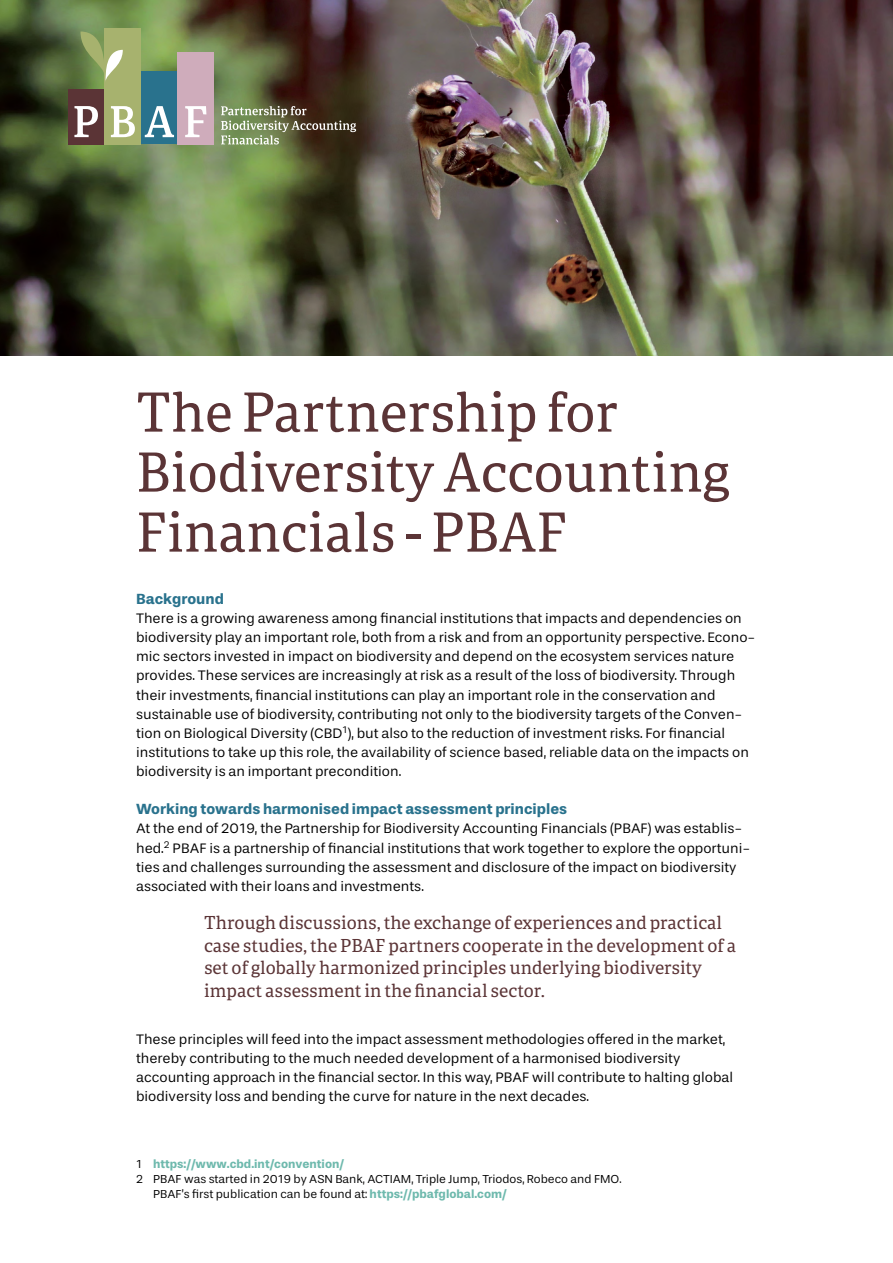
<style>
.page{position:relative;width:893px;height:1263px;background:#fff}
.page>*{position:absolute;margin:0;border:0;box-sizing:border-box;transform-origin:0 0}
.t1{font:54px/60px "Portada";color:#5b3436}
.t2{font:18px/22.5px "Portada";color:#5b3436}
.t3{font:700 15px "Stevie Sans";color:#29728d}
.t4{font:14.25px/19.2px "Stevie Sans";color:#000}
.t5{font:12px "Stevie Sans";color:#000}
.t6{font:700 12px "Stevie Sans";color:#6eb9ad}
.s1{font-weight:400;color:#000}
.s2{font-weight:700;color:#6eb9ad}
</style>
<div class="page">
<img style="left:0;top:0;width:893px;height:355px">
<div style="left:68px;top:89px;width:37px;height:55px;background:#5b3436"></div>
<div style="left:105px;top:28px;width:36px;height:116px;background:#a7b26e"></div>
<div style="left:141px;top:71px;width:36px;height:73px;background:#29728d"></div>
<div style="left:177px;top:52px;width:37px;height:92px;background:#cfacbb"></div>
<svg style="left:37px;top:32px;width:86px;height:52px"></svg>
<svg style="left:185px;top:106px;width:21px;height:31px"></svg>
<svg style="left:74px;top:106px;width:24px;height:31px"></svg>
<svg style="left:111px;top:106px;width:24px;height:31px"></svg>
<svg style="left:145px;top:106px;width:29px;height:31px"></svg>
<svg style="left:221px;top:106px;width:135px;height:38px;background:#6f7053"></svg>
<h1 class="t1" style="left:136px;top:380px;width:595px">The Partnership for<br>Biodiversity Accounting<br>Financials - PBAF</h1>
<p class="t3" style="left:136px;top:591px;width:89px">Background</p>
<p class="t4" style="left:136px;top:609px;width:621px">There is a growing awareness among financial institutions that impacts and dependencies on biodiversity play an important role, both from a risk and from an opportunity perspective. Econo&shy;mic sectors invested in impact on biodiversity and depend on the ecosystem services nature provides. These services are increasingly at risk as a result of the loss of biodiversity. Through their investments, financial institutions can play an important role in the conservation and sustainable use of biodiversity, contributing not only to the biodiversity targets of the Conven&shy;tion on Biological Diversity (CBD<sup>1</sup>), but also to the reduction of investment risks. For financial institutions to take up this role, the availability of science based, reliable data on the impacts on biodiversity is an important precondition.</p>
<p class="t3" style="left:136px;top:801px;width:433px">Working towards harmonised impact assessment principles</p>
<p class="t4" style="left:136px;top:820px;width:616px">At the end of 2019, the Partnership for Biodiversity Accounting Financials (PBAF) was establis&shy;hed.<sup>2</sup> PBAF is a partnership of financial institutions that work together to explore the opportuni&shy;ties and challenges surrounding the assessment and disclosure of the impact on biodiversity associated with their loans and investments.</p>
<p class="t2" style="left:204px;top:911px;width:534px">Through discussions, the exchange of experiences and practical case studies, the PBAF partners cooperate in the development of a set of globally harmonized principles underlying biodiversity impact assessment in the financial sector.</p>
<p class="t4" style="left:136px;top:1030px;width:599px">These principles will feed into the impact assessment methodologies offered in the market, thereby contributing to the much needed development of a harmonised biodiversity accounting approach in the financial sector. In this way, PBAF will contribute to halting global biodiversity loss and bending the curve for nature in the next decades.</p>
<p class="t6" style="left:136px;top:1157px;width:209px"><span class="s1">1</span> https://www.cbd.int/convention/</p>
<p class="t5" style="left:136px;top:1172px;width:487px">2 PBAF was started in 2019 by ASN Bank, ACTIAM, Triple Jump, Triodos, Robeco and FMO.</p>
<p class="t5" style="left:153px;top:1187px;width:355px">PBAF’s first publication can be found at: <span class="s2">https://pbafglobal.com/</span></p>
</div>
